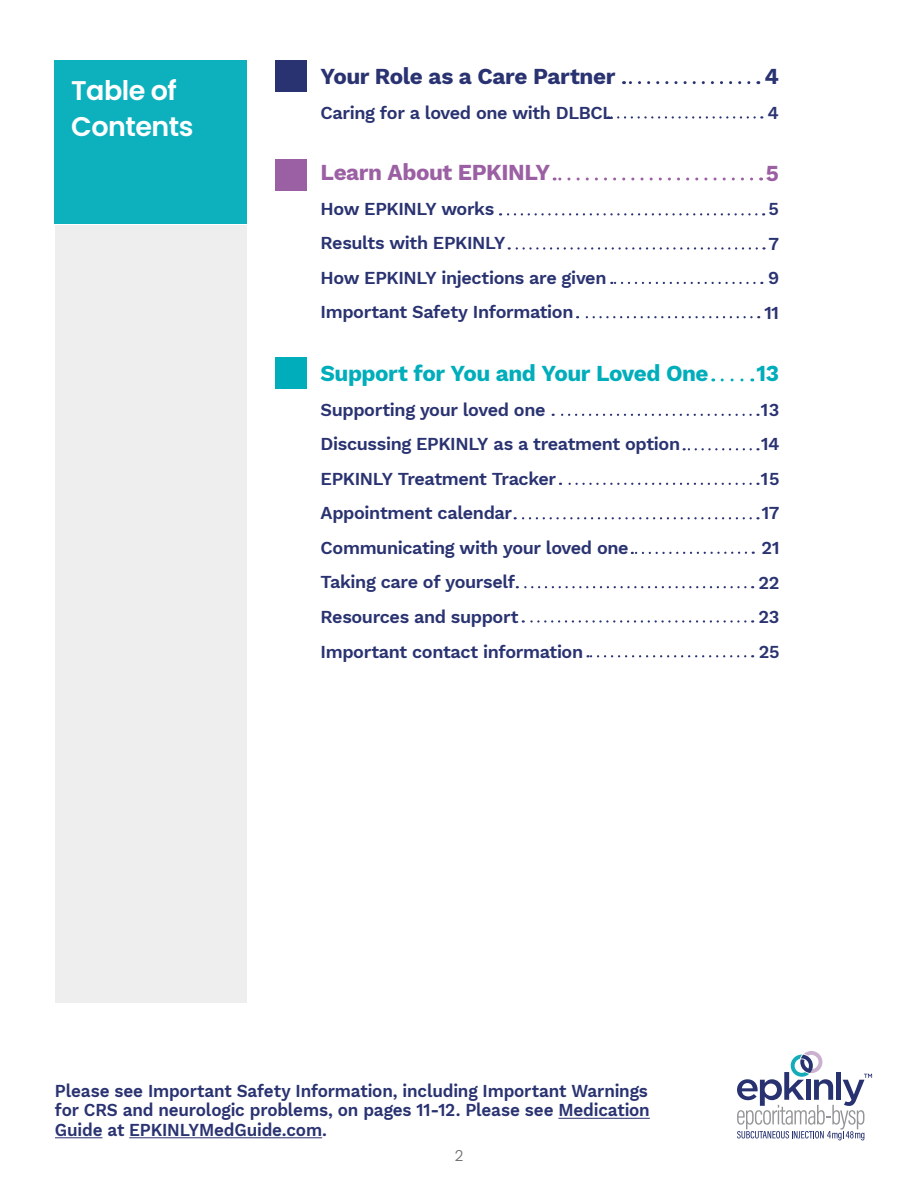
<style>
.page{position:relative;width:918px;height:1188px;background:#fff}
.page>*{position:absolute;margin:0;border:0;box-sizing:border-box;transform-origin:0 0}
.t1{font:600 27px/36px "Poppins";letter-spacing:-.02em;color:#fff}
.t2{font:700 22.5px "Work Sans";letter-spacing:-.02em;color:#00adbb}
.t3{font:700 22.5px "Work Sans";letter-spacing:-.02em;color:#2a3371}
.t4{font:700 22.5px "Work Sans";letter-spacing:-.02em;color:#9b60a3}
.Body_Copy_New{font:600 18px "Work Sans";letter-spacing:-.02em;color:#2a3371}
.Body_Copy_New-2{font:600 18px/19.5px "Work Sans";letter-spacing:-.02em;color:#2a3371;text-align:justify;scale:.95 1}
.please_see_line{font:300 15px "Poppins";color:#636366}
</style>
<div class="page">
<div style="left:54px;top:61px;width:193px;height:163px;background:#0db1be"></div>
<div style="left:275px;top:61px;width:32px;height:31px;background:#2a3371"></div>
<div style="left:275px;top:159px;width:32px;height:31px;background:#9b60a3"></div>
<svg style="left:500px;top:213px;width:256px;height:2px"></svg>
<svg style="left:608px;top:116px;width:147px;height:3px"></svg>
<svg style="left:554px;top:178px;width:198px;height:3px"></svg>
<svg style="left:624px;top:81px;width:125px;height:3px"></svg>
<svg style="left:611px;top:282px;width:144px;height:2px"></svg>
<svg style="left:509px;top:247px;width:248px;height:3px"></svg>
<svg style="left:577px;top:316px;width:175px;height:2px"></svg>
<div style="left:55px;top:225px;width:192px;height:778px;background:#eeeeef"></div>
<div style="left:275px;top:358px;width:32px;height:31px;background:#00adbb"></div>
<svg style="left:553px;top:414px;width:198px;height:2px"></svg>
<svg style="left:684px;top:448px;width:67px;height:2px"></svg>
<svg style="left:713px;top:378px;width:29px;height:3px"></svg>
<svg style="left:588px;top:655px;width:157px;height:2px"></svg>
<svg style="left:523px;top:620px;width:222px;height:3px"></svg>
<svg style="left:517px;top:586px;width:228px;height:2px"></svg>
<svg style="left:632px;top:552px;width:114px;height:2px"></svg>
<svg style="left:515px;top:517px;width:236px;height:2px"></svg>
<svg style="left:560px;top:483px;width:191px;height:2px"></svg>
<svg style="left:737px;top:1051px;width:135px;height:89px"></svg>
<hr style="left:558px;top:1118px;width:92px;height:1px;background:#2a3371">
<hr style="left:55px;top:1137px;width:47px;height:1px;background:#2a3371">
<hr style="left:129px;top:1137px;width:193px;height:1px;background:#2a3371">
<p class="t1" style="left:71px;top:73px;width:124px">Table of<br>Contents</p>
<p class="t3" style="left:321px;top:59px;width:296px">Your Role as a Care Partner</p>
<p class="Body_Copy_New" style="left:321px;top:99px;width:294px">Caring for a loved one with DLBCL</p>
<p class="t3" style="left:765px;top:59px;width:16px">4</p>
<p class="Body_Copy_New" style="left:768px;top:99px;width:13px">4</p>
<p class="t4" style="left:321px;top:155px;width:231px">Learn About EPKINLY</p>
<p class="t4" style="left:766px;top:156px;width:15px">5</p>
<p class="Body_Copy_New" style="left:321px;top:195px;width:175px">How EPKINLY works</p>
<p class="Body_Copy_New" style="left:321px;top:229px;width:186px">Results with EPKINLY</p>
<p class="Body_Copy_New" style="left:321px;top:264px;width:287px">How EPKINLY injections are given</p>
<p class="Body_Copy_New" style="left:321px;top:298px;width:254px">Important Safety Information</p>
<p class="Body_Copy_New" style="left:769px;top:195px;width:12px">5</p>
<p class="Body_Copy_New" style="left:768px;top:230px;width:12px">7</p>
<p class="Body_Copy_New" style="left:768px;top:264px;width:13px">9</p>
<p class="Body_Copy_New" style="left:764px;top:299px;width:16px">11</p>
<p class="t2" style="left:321px;top:357px;width:390px">Support for You and Your Loved One</p>
<p class="Body_Copy_New" style="left:321px;top:396px;width:226px">Supporting your loved one</p>
<p class="Body_Copy_New" style="left:321px;top:431px;width:361px">Discussing EPKINLY as a treatment option</p>
<p class="Body_Copy_New" style="left:321px;top:465px;width:237px">EPKINLY Treatment Tracker</p>
<p class="Body_Copy_New" style="left:321px;top:500px;width:193px">Appointment calendar</p>
<p class="Body_Copy_New" style="left:321px;top:534px;width:310px">Communicating with your loved one</p>
<p class="Body_Copy_New" style="left:321px;top:569px;width:196px">Taking care of yourself</p>
<p class="Body_Copy_New" style="left:321px;top:603px;width:199px">Resources and support</p>
<p class="Body_Copy_New" style="left:321px;top:638px;width:264px">Important contact information</p>
<p class="t2" style="left:757px;top:357px;width:24px">13</p>
<p class="Body_Copy_New" style="left:761px;top:396px;width:20px">13</p>
<p class="Body_Copy_New" style="left:761px;top:431px;width:20px">14</p>
<p class="Body_Copy_New" style="left:761px;top:465px;width:20px">15</p>
<p class="Body_Copy_New" style="left:762px;top:500px;width:19px">17</p>
<p class="Body_Copy_New" style="left:762px;top:534px;width:19px">21</p>
<p class="Body_Copy_New" style="left:759px;top:569px;width:22px">22</p>
<p class="Body_Copy_New" style="left:759px;top:603px;width:23px">23</p>
<p class="Body_Copy_New" style="left:759px;top:638px;width:22px">25</p>
<p class="Body_Copy_New-2" style="left:55px;top:1080px;width:628px">Please see Important Safety Information, including Important Warnings for CRS and neurologic problems, on pages 11-12. Please see Medication Guide at EPKINLYMedGuide.com.</p>
<p class="please_see_line" style="left:455px;top:1147px;width:10px">2</p>
</div>
